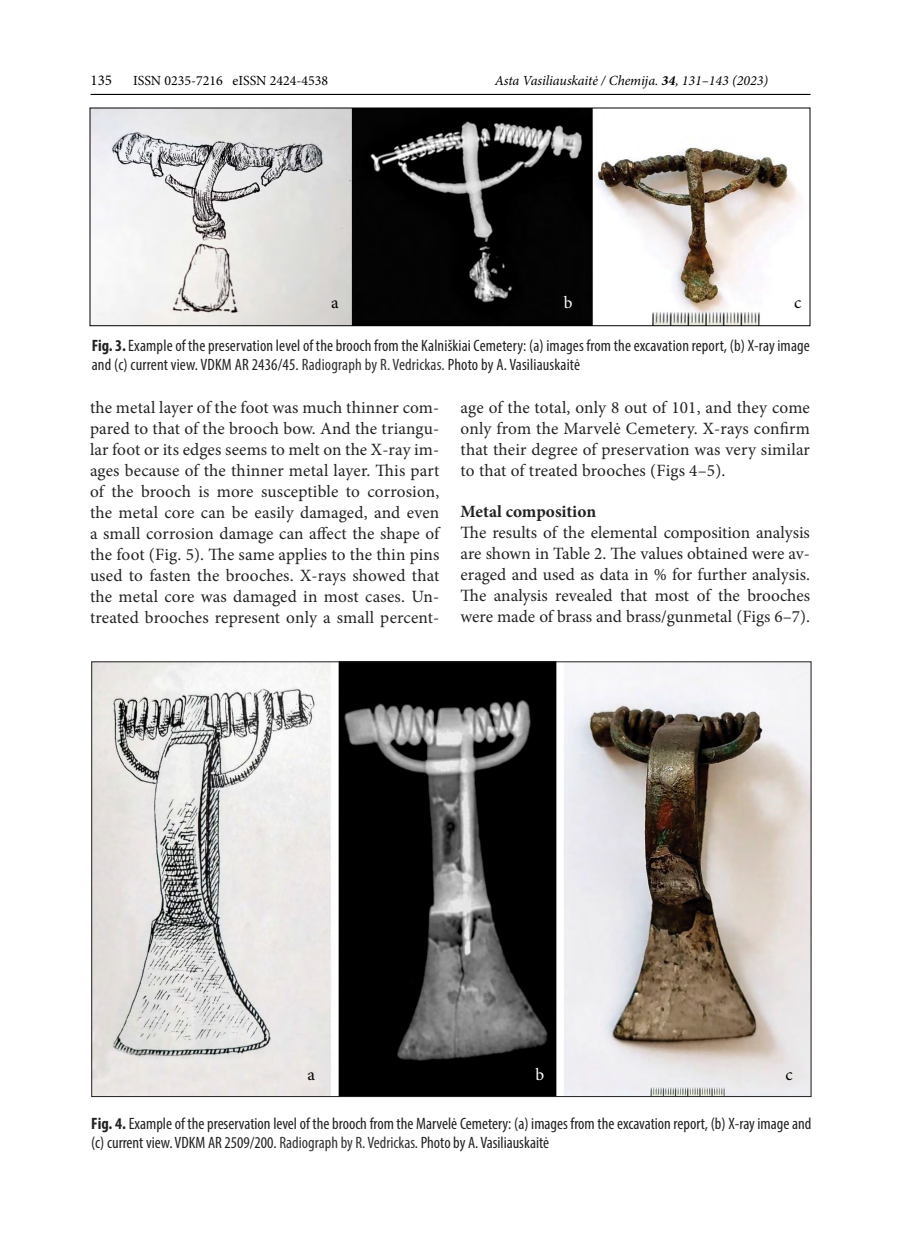
<style>
.page{position:relative;width:900px;height:1260px;background:#fff}
.page>*{position:absolute;margin:0;border:0;box-sizing:border-box;transform-origin:0 0}
.t1{font:17.25px/21px "Minion Pro";letter-spacing:.005em;color:#222;text-align:justify}
.t2{font:700 17.25px "Minion Pro";color:#222}
.t3{font:17.25px "Minion Pro";color:#000}
.t4{font:17.25px "Minion Pro";color:#fff}
.t5{font:condensed 16.5px/19px "Myriad Pro";color:#222}
.t6{font:15px "Minion Pro";color:#000}
.t7{font:italic 13.95px "Minion Pro";letter-spacing:-.005em;color:#000}
.t8{font:13.95px "Minion Pro";color:#000}
.s1{font-weight:700}
.s2{color:#333}
</style>
<div class="page">
<hr style="left:91px;top:94px;width:720px;height:1px;background:#000">
<img style="left:92px;top:110px;width:709px;height:214px">
<div style="left:90px;top:108px;width:720px;height:218px;border:1px solid #000"></div>
<img style="left:93px;top:663px;width:716px;height:432px">
<p class="t6" style="left:91px;top:70px;width:23px">135</p>
<p class="t8" style="left:133px;top:71px;width:197px">ISSN 0235-7216 eISSN 2424-4538</p>
<p class="t7" style="left:495px;top:71px;width:275px">Asta Vasiliauskaitė / Chemija. <span class="s1">34</span>, 131–143 (2023)</p>
<p class="t3" style="left:331px;top:291px;width:9px">a</p>
<p class="t4" style="left:564px;top:291px;width:10px">b</p>
<p class="t3" style="left:794px;top:291px;width:9px">c</p>
<p class="t5" style="left:92px;top:336px;width:720px"><span class="s1">Fig. 3.</span> Example of the preservation level of the brooch from the Kalniškiai Cemetery: (a) images from the excavation report, (b) X-ray image and (c) current view. VDKM AR 2436/45. <span class="s2">Radiograph by R. Vedrickas.</span> Photo by A. Vasiliauskaitė</p>
<p class="t1" style="left:90px;top:397px;width:351px">the metal layer of the foot was much thinner com&shy;pared to that of the brooch bow. And the triangu&shy;lar foot or its edges seems to melt on the X-ray im&shy;ages because of the thinner metal layer. This part of the brooch is more susceptible to corrosion, the metal core can be easily damaged, and even a small corrosion damage can affect the shape of the foot (Fig. 5). The same applies to the thin pins used to fasten the brooches. X-rays showed that the metal core was damaged in most cases. Un&shy;treated brooches represent only a small percent-</p>
<p class="t1" style="left:461px;top:397px;width:351px">age of the total, only 8 out of 101, and they come only from the Marvelė Cemetery. X-rays confirm that their degree of preservation was very similar to that of treated brooches (Figs 4–5).</p>
<p class="t2" style="left:461px;top:500px;width:137px">Metal composition</p>
<p class="t1" style="left:461px;top:522px;width:351px">The results of the elemental composition analysis are shown in Table 2. The values obtained were av&shy;eraged and used as data in % for further analysis.<br>The analysis revealed that most of the brooches were made of brass and brass/gunmetal (Figs 6–7).</p>
<p class="t3" style="left:308px;top:1063px;width:9px">a</p>
<p class="t4" style="left:535px;top:1063px;width:10px">b</p>
<p class="t3" style="left:786px;top:1063px;width:9px">c</p>
<p class="t5" style="left:91px;top:1113px;width:722px"><span class="s1">Fig. 4.</span> Example of the preservation level of the brooch from the Marvelė Cemetery: (a) images from the excavation report, (b) X-ray image and (c) current view. VDKM AR 2509/200. <span class="s2">Radiograph by R. Vedrickas.</span> Photo by A. Vasiliauskaitė</p>
</div>
